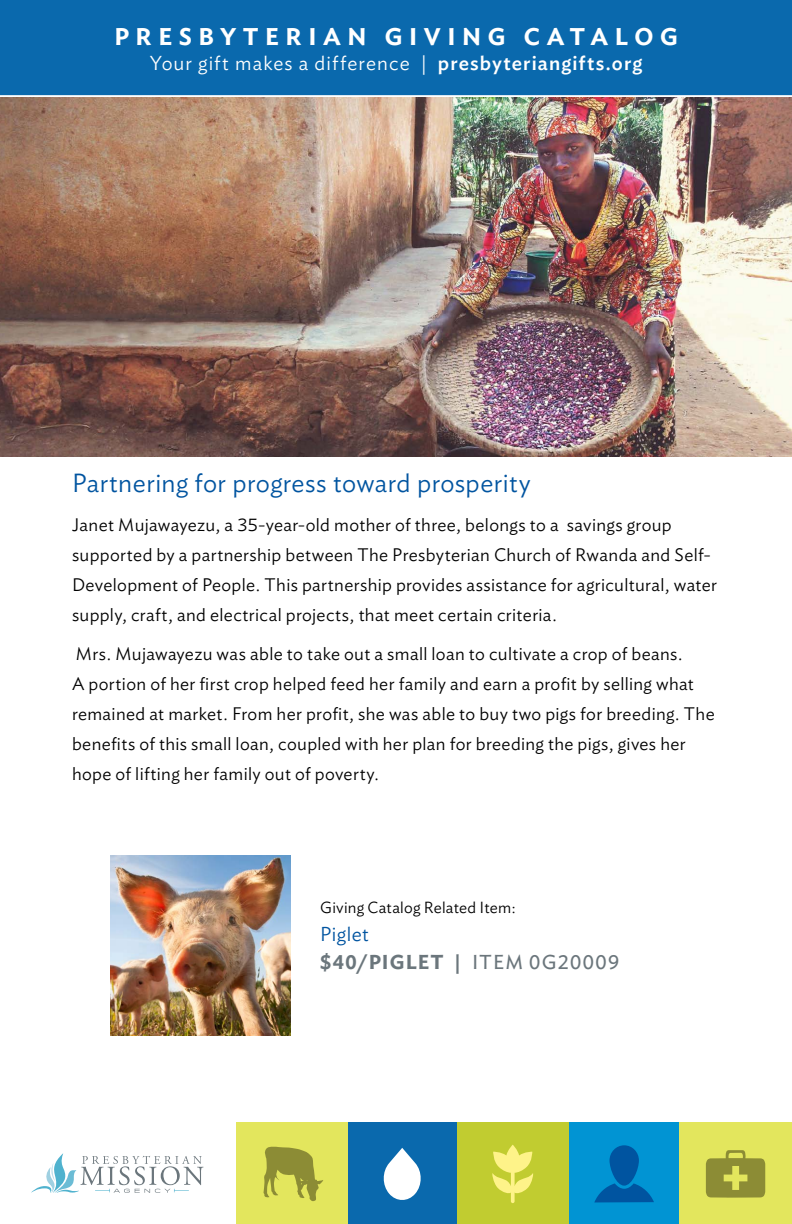
<style>
.page{position:relative;width:792px;height:1224px;background:#fff}
.page>*{position:absolute;margin:0;border:0;box-sizing:border-box;transform-origin:0 0}
.t1{font:300 26px "Ideal Sans";letter-spacing:.015em;color:#0054a0}
.t2{font:600 24px "Ideal Sans";letter-spacing:.275em;color:#fff}
.t3{font:300 20px "Ideal Sans";letter-spacing:.055em;color:#fff}
.t4{font:600 20px/28px "Ideal Sans";letter-spacing:.055em;color:#6b767c}
.t5{font:300 18px/30px "Ideal Sans";letter-spacing:.02em;color:#000}
.t6{font:300 16px "Ideal Sans";letter-spacing:.015em;color:#000}
.s1{font-weight:500}
.s2{font-weight:300;color:#0054a0}
.s3{font-weight:400}
</style>
<div class="page">
<div style="left:0;top:0;width:792px;height:97px;background:#0a69ad"></div>
<div style="left:568px;top:1123px;width:112px;height:101px;background:#0194d3"></div>
<div style="left:457px;top:1123px;width:111px;height:101px;background:#c1cc30"></div>
<div style="left:680px;top:1123px;width:112px;height:101px;background:#e3e65d"></div>
<div style="left:346px;top:1123px;width:111px;height:101px;background:#0a69ad"></div>
<div style="left:236px;top:1123px;width:111px;height:101px;background:#e3e65d"></div>
<svg style="left:492px;top:1145px;width:41px;height:58px"></svg>
<svg style="left:383px;top:1148px;width:38px;height:52px"></svg>
<svg style="left:706px;top:1150px;width:59px;height:48px"></svg>
<svg style="left:263px;top:1146px;width:60px;height:55px"></svg>
<div style="left:610px;top:1145px;width:29px;height:41px;background:#0054a0;border-radius:15px"></div>
<svg style="left:594px;top:1183px;width:60px;height:19px"></svg>
<svg style="left:31px;top:1153px;width:173px;height:40px"></svg>
<hr style="left:0;top:95px;width:792px;height:2px;background:#fff">
<img style="left:0;top:97px;width:792px;height:359px">
<img style="left:110px;top:855px;width:180px;height:181px">
<h2 class="t2" style="left:114px;top:18px;width:565px">PRESBYTERIAN GIVING CATALOG</h2>
<p class="t3" style="left:150px;top:48px;width:494px">Your gift makes a difference | <span class="s1">presbyteriangifts.org</span></p>
<h1 class="t1" style="left:72px;top:463px;width:460px">Partnering for progress toward prosperity</h1>
<p class="t5" style="left:72px;top:508px;width:647px">Janet Mujawayezu, a 35-year-old mother of three, belongs to a savings group supported by a partnership between The Presbyterian Church of Rwanda and Self-Development of People. This partnership provides assistance for agricultural, water supply, craft, and electrical projects, that meet certain criteria.</p>
<p class="t5" style="left:72px;top:637px;width:644px">Mrs. Mujawayezu was able to take out a small loan to cultivate a crop of beans.<br>A portion of her first crop helped feed her family and earn a profit by selling what remained at market. From her profit, she was able to buy two pigs for breeding. The benefits of this small loan, coupled with her plan for breeding the pigs, gives her hope of lifting her family out of poverty.</p>
<p class="t6" style="left:320px;top:895px;width:197px">Giving Catalog Related Item:</p>
<p class="t4" style="left:320px;top:918px;width:301px"><span class="s2">Piglet<br></span>$40/PIGLET | <span class="s3">item 0g20009</span></p>
</div>
